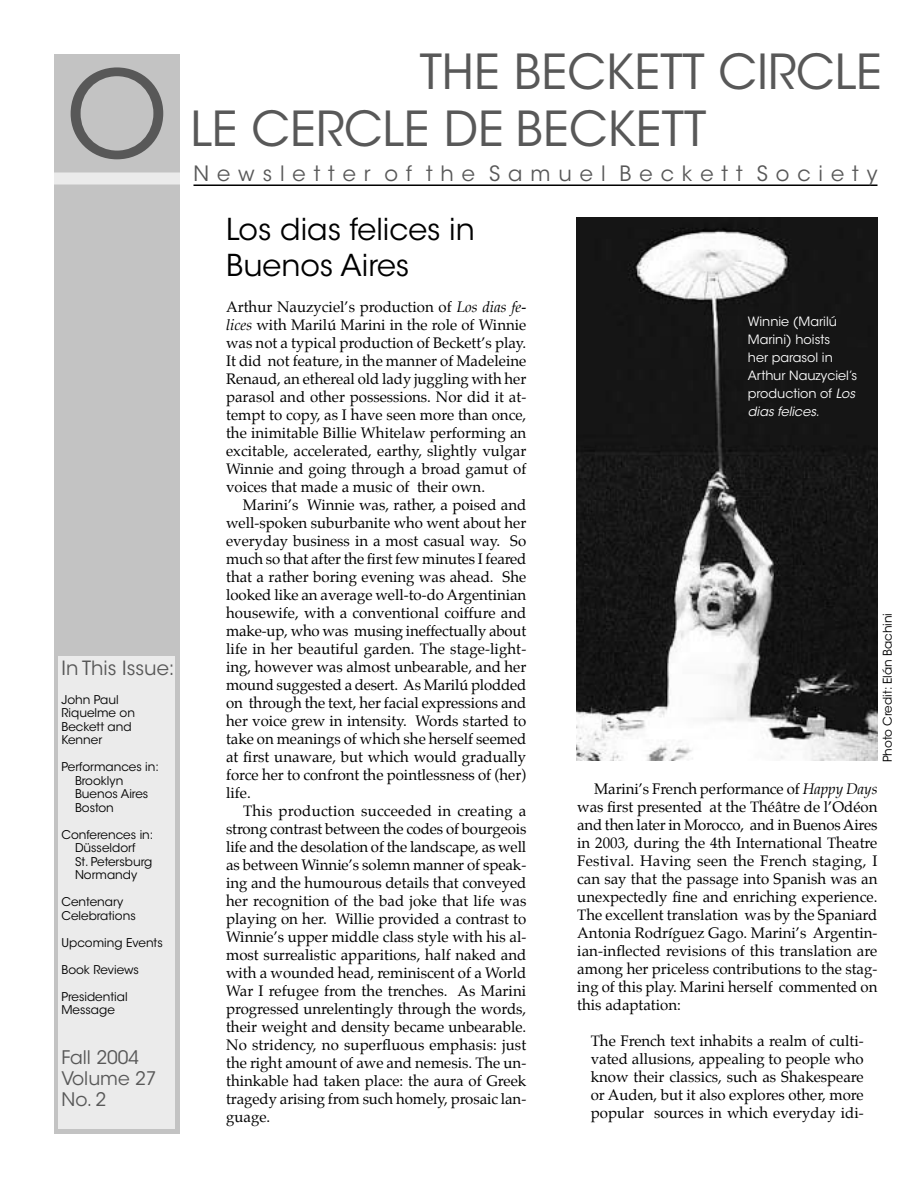
<style>
.page{position:relative;width:918px;height:1188px;background:#fff}
.page>*{position:absolute;margin:0;border:0;box-sizing:border-box;transform-origin:0 0}
.t1{font:120px "ITC Avant Garde Std";color:#585858}
.t2{font:48px "ITC Avant Garde Std";color:#585858}
.t3{font:30px/36px "ITC Avant Garde Std";color:#000}
.t4{font:21px "ITC Avant Garde Std";letter-spacing:.38em;color:#585858}
.t5{font:19.5px "ITC Avant Garde Std";color:#585858}
.t6{font:18.6px/21px "ITC Avant Garde Std";color:#585858}
.t7{font:15px/18px "Palatino";color:#000;text-align:justify}
.t8{font:12.75px/18px "ITC Avant Garde Std";color:#fff}
.t9{font:12px/13.5px "ITC Avant Garde Std";color:#000}
.s1{font-style:italic}
</style>
<div class="page">
<div style="left:54px;top:54px;width:126px;height:1080px;background:#c3c3c3"></div>
<div style="left:54px;top:172px;width:126px;height:12px;background:#ebebeb"></div>
<hr style="left:194px;top:184px;width:684px;height:2px;background:#000">
<div style="left:58px;top:656px;width:118px;height:473px;background:#ebebeb"></div>
<img style="left:576px;top:217px;width:302px;height:544px">
<h1 class="t1" style="left:66px;top:42px;width:104px">O</h1>
<h3 class="t5" style="left:62px;top:657px;width:115px">In This Issue:</h3>
<p class="t9" style="left:62px;top:693px;width:75px">John Paul<br>Riquelme on<br>Beckett and<br>Kenner</p>
<p class="t9" style="left:75px;top:760px;width:86px;text-indent:-14px">Performances in:<br>Brooklyn<br>Buenos Aires<br>Boston</p>
<p class="t9" style="left:75px;top:828px;width:80px;text-indent:-14px">Conferences in:<br>Düsseldorf<br>St. Petersburg<br>Normandy</p>
<p class="t9" style="left:62px;top:895px;width:76px">Centenary<br>Celebrations</p>
<p class="t9" style="left:62px;top:936px;width:103px">Upcoming Events</p>
<p class="t9" style="left:62px;top:963px;width:79px">Book Reviews</p>
<p class="t9" style="left:62px;top:990px;width:68px">Presidential<br>Message</p>
<p class="t6" style="left:62px;top:1047px;width:96px">Fall 2004<br>Volume 27<br>No. 2</p>
<h2 class="t2" style="left:420px;top:42px;width:464px">THE BECKETT CIRCLE</h2>
<h2 class="t2" style="left:190px;top:99px;width:517px">LE CERCLE DE BECKETT</h2>
<h3 class="t4" style="left:194px;top:161px;width:686px">Newsletter of the Samuel Beckett Society</h3>
<h3 class="t3" style="left:226px;top:211px;width:250px">Los dias felices in<br>Buenos Aires</h3>
<p class="t7" style="left:226px;top:299px;width:302px">Arthur Nauzyciel’s production of <span class="s1">Los dias fe&shy;lices</span> with Marilú Marini in the role of Winnie was not a typical production of Beckett’s play.<br>It did not feature, in the manner of Madeleine Renaud, an ethereal old lady juggling with her parasol and other possessions. Nor did it at&shy;tempt to copy, as I have seen more than once, the inimitable Billie Whitelaw performing an excitable, accelerated, earthy, slightly vulgar Winnie and going through a broad gamut of voices that made a music of their own.</p>
<p class="t7" style="left:226px;top:497px;width:302px;text-indent:17px">Marini’s Winnie was, rather, a poised and well-spoken suburbanite who went about her everyday business in a most casual way. So much so that after the first few minutes I feared that a rather boring evening was ahead. She looked like an average well-to-do Argentinian housewife, with a conventional coiffure and make-up, who was musing ineffectually about life in her beautiful garden. The stage-light&shy;ing, however was almost unbearable, and her mound suggested a desert. As Marilú plodded on through the text, her facial expressions and her voice grew in intensity. Words started to take on meanings of which she herself seemed at first unaware, but which would gradually force her to confront the pointlessness of (her) life.</p>
<p class="t7" style="left:226px;top:803px;width:302px;text-indent:17px">This production succeeded in creating a strong contrast between the codes of bourgeois life and the desolation of the landscape, as well as between Winnie’s solemn manner of speak&shy;ing and the humourous details that conveyed her recognition of the bad joke that life was playing on her. Willie provided a contrast to Winnie’s upper middle class style with his al&shy;most surrealistic apparitions, half naked and with a wounded head, reminiscent of a World War I refugee from the trenches. As Marini progressed unrelentingly through the words, their weight and density became unbearable.<br>No stridency, no superfluous emphasis: just the right amount of awe and nemesis. The un&shy;thinkable had taken place: the aura of Greek tragedy arising from such homely, prosaic lan&shy;guage.</p>
<p class="t8" style="left:748px;top:313px;width:111px">Winnie (Marilú<br>Marini) hoists<br>her parasol in<br>Arthur Nauzyciel’s production of <span class="s1">Los dias felices.</span></p>
<p class="t9" style="left:881px;top:762px;width:151px;rotate:-90deg">Photo Credit: Elán Bachini</p>
<p class="t7" style="left:577px;top:781px;width:302px;text-indent:17px">Marini’s French performance of <span class="s1">Happy Days </span>was first presented at the Théâtre de l’Odéon and then later in Morocco, and in BuenosAires in 2003, during the 4th International Theatre Festival. Having seen the French staging, I can say that the passage into Spanish was an unexpectedly fine and enriching experience.<br>The excellent translation was by the Spaniard Antonia Rodríguez Gago. Marini’s Argentin&shy;ian-inflected revisions of this translation are among her priceless contributions to the stag&shy;ing of this play. Marini herself commented on this adaptation:</p>
<p class="t7" style="left:591px;top:1033px;width:275px">The French text inhabits a realm of culti&shy;vated allusions, appealing to people who know their classics, such as Shakespeare or Auden, but it also explores other, more popular sources in which everyday idi-</p>
</div>
